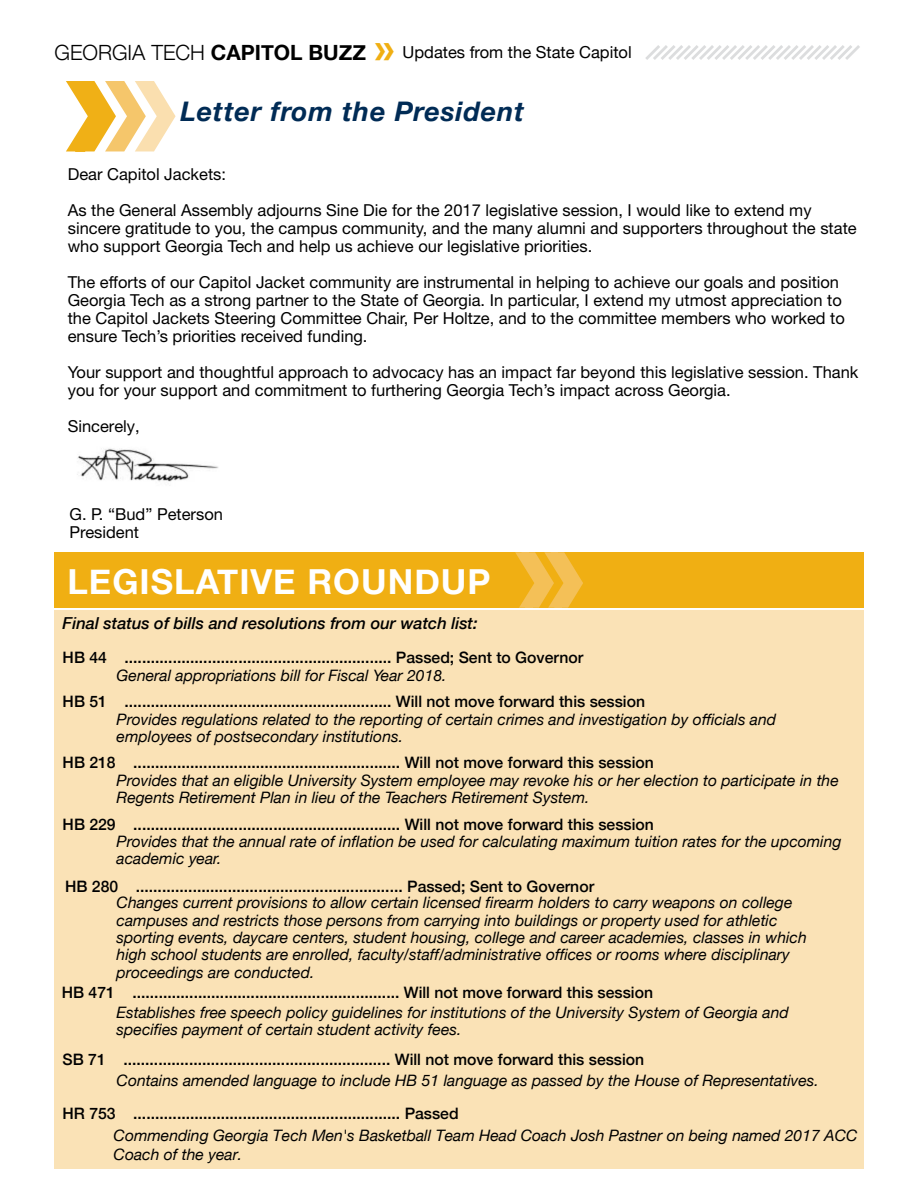
<style>
.page{position:relative;width:918px;height:1188px;background:#fff}
.page>*{position:absolute;margin:0;border:0;box-sizing:border-box;transform-origin:0 0}
.t1{font:700 34.5px "Helvetica Neue";letter-spacing:.03em;color:#fff}
.t2{font:italic 700 27px "Helvetica Neue";letter-spacing:.03em;color:#002b55}
.t3{font:300 21px "Helvetica Neue";color:#000}
.t4{font:16.5px/18px "Helvetica Neue LT Std";color:#000}
.t5{font:italic 500 16.5px "Helvetica Neue";color:#000}
.t6{font:16.5px "Helvetica Neue";color:#000}
.t7{font:italic 15.75px/17.4px "Helvetica Neue";color:#000}
.t8{font:500 15.75px "Helvetica Neue";color:#000}
.s1{font-weight:700}
.s2{font-family:"Myriad Pro";font-weight:700;font-size:45px;color:#f0af13}
</style>
<div class="page">
<div style="left:54px;top:610px;width:810px;height:558px;background:#fae2b6"></div>
<svg style="left:645px;top:45px;width:215px;height:15px"></svg>
<div style="left:54px;top:552px;width:810px;height:56px;background:#f0af13"></div>
<svg style="left:515px;top:552px;width:68px;height:56px"></svg>
<svg style="left:66px;top:81px;width:110px;height:70px"></svg>
<img style="left:77px;top:448px;width:142px;height:34px">
<h3 class="t3" style="left:54px;top:36px;width:342px">GEORGIA TECH <span class="s1">CAPITOL BUZZ</span> <span class="s2">»</span></h3>
<p class="t6" style="left:403px;top:40px;width:231px">Updates from the State Capitol</p>
<h2 class="t2" style="left:180px;top:91px;width:345px">Letter from the President</h2>
<p class="t4" style="left:68px;top:156px;width:745px;line-height:36px">Dear Capitol Jackets:<br>As the General Assembly adjourns Sine Die for the 2017 legislative session, I would like to extend my</p>
<p class="t4" style="left:68px;top:219px;width:790px">sincere gratitude to you, the campus community, and the many alumni and supporters throughout the state who support Georgia Tech and help us achieve our legislative priorities.</p>
<p class="t4" style="left:68px;top:273px;width:779px">The efforts of our Capitol Jacket community are instrumental in helping to achieve our goals and position Georgia Tech as a strong partner to the State of Georgia. In particular, I extend my utmost appreciation to the Capitol Jackets Steering Committee Chair, Per Holtze, and to the committee members who worked to ensure Tech’s priorities received funding.</p>
<p class="t4" style="left:68px;top:363px;width:792px">Your support and thoughtful approach to advocacy has an impact far beyond this legislative session. Thank you for your support and commitment to furthering Georgia Tech’s impact across Georgia.</p>
<p class="t4" style="left:68px;top:417px;width:74px">Sincerely,</p>
<p class="t4" style="left:69px;top:505px;width:155px">G. P. “Bud” Peterson<br>President</p>
<h1 class="t1" style="left:68px;top:554px;width:425px">LEGISLATIVE ROUNDUP</h1>
<p class="t5" style="left:63px;top:609px;width:417px">Final status of bills and resolutions from our watch list:</p>
<p class="t8" style="left:63px;top:645px;width:522px">HB 44 ............................................................. Passed; Sent to Governor</p>
<p class="t7" style="left:117px;top:667px;width:331px">General appropriations bill for Fiscal Year 2018.</p>
<p class="t8" style="left:63px;top:689px;width:584px">HB 51 ............................................................. Will not move forward this session</p>
<p class="t7" style="left:117px;top:711px;width:661px">Provides regulations related to the reporting of certain crimes and investigation by officials and employees of postsecondary institutions.</p>
<p class="t8" style="left:63px;top:750px;width:593px">HB 218 ............................................................. Will not move forward this session</p>
<p class="t7" style="left:117px;top:772px;width:724px">Provides that an eligible University System employee may revoke his or her election to participate in the<br>Regents Retirement Plan in lieu of the Teachers Retirement System.</p>
<p class="t8" style="left:63px;top:811px;width:593px">HB 229 ............................................................. Will not move forward this session</p>
<p class="t7" style="left:117px;top:834px;width:726px">Provides that the annual rate of inflation be used for calculating maximum tuition rates for the upcoming academic year.</p>
<p class="t8" style="left:65px;top:874px;width:531px">HB 280 ............................................................. Passed; Sent to Governor</p>
<p class="t7" style="left:117px;top:895px;width:692px">Changes current provisions to allow certain licensed firearm holders to carry weapons on college campuses and restricts those persons from carrying into buildings or property used for athletic sporting events, daycare centers, student housing, college and career academies, classes in which high school students are enrolled, faculty/staff/administrative offices or rooms where disciplinary proceedings are conducted.</p>
<p class="t8" style="left:62px;top:979px;width:593px">HB 471 ............................................................. Will not move forward this session</p>
<p class="t7" style="left:117px;top:1004px;width:674px">Establishes free speech policy guidelines for institutions of the University System of Georgia and specifies payment of certain student activity fees.</p>
<p class="t8" style="left:63px;top:1047px;width:583px">SB 71 ............................................................. Will not move forward this session</p>
<p class="t7" style="left:117px;top:1072px;width:704px">Contains amended language to include HB 51 language as passed by the House of Representatives.</p>
<p class="t8" style="left:63px;top:1101px;width:398px">HR 753 ............................................................. Passed</p>
<p class="t7" style="left:114px;top:1127px;width:745px;line-height:18.9px">Commending Georgia Tech Men's Basketball Team Head Coach Josh Pastner on being named 2017 ACC<br>Coach of the year.</p>
</div>
